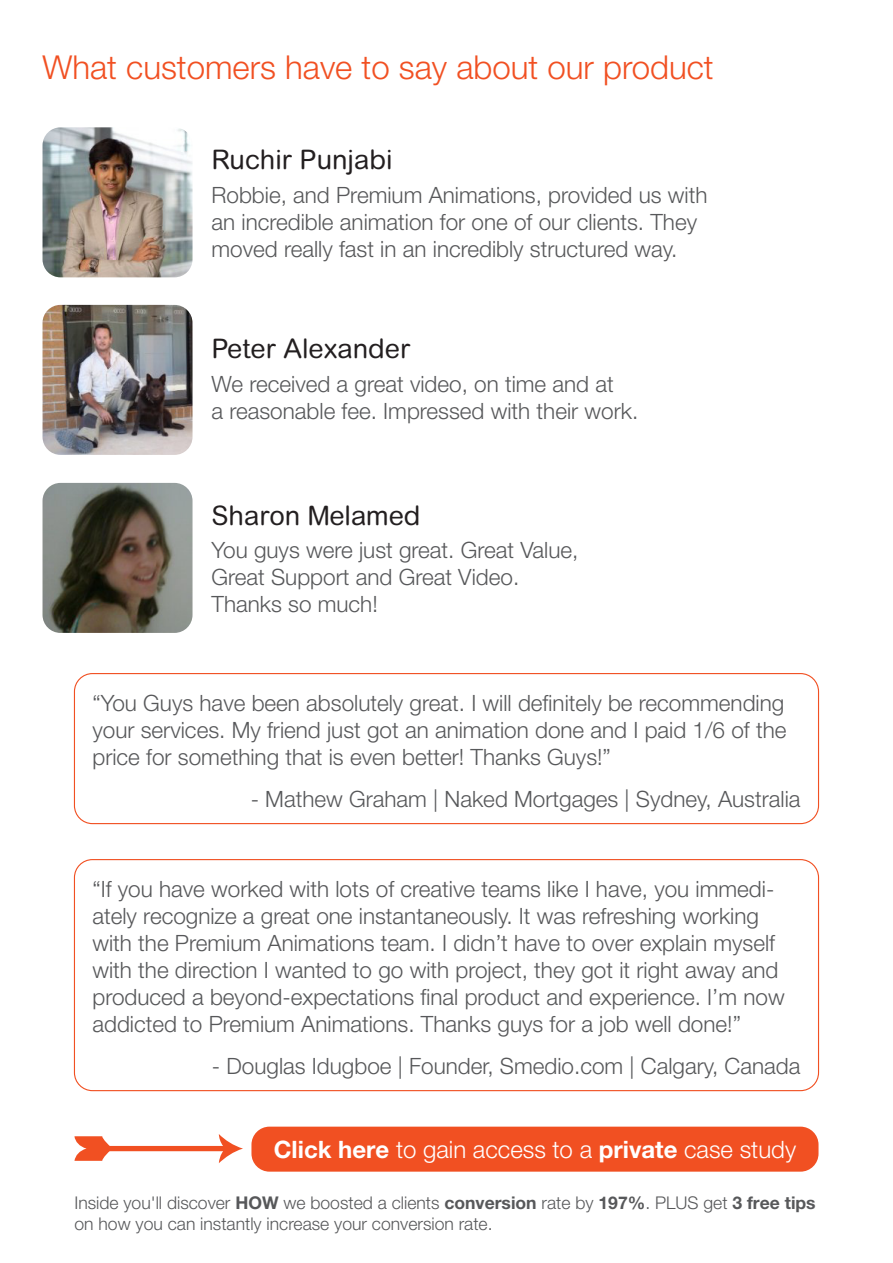
<style>
.page{position:relative;width:893px;height:1263px;background:#fff}
.page>*{position:absolute;margin:0;border:0;box-sizing:border-box;transform-origin:0 0}
.t1{font:300 33px "Helvetica Neue LT Pro";color:#f15022}
.t2{font:27px "Arial Rounded MT Std";color:#231f20}
.t3{font:300 24px "Helvetica Neue LT Pro";color:#fff}
.t4{font:300 22.5px/27px "Helvetica Neue LT Pro";color:#57585a}
.t5{font:300 17.55px/21px "Helvetica Neue LT Pro";color:#57585a}
.s1{font-weight:700}
</style>
<div class="page">
<div style="left:74px;top:673px;width:745px;height:151px;border:1px solid #f15022;border-radius:18px"></div>
<div style="left:74px;top:859px;width:745px;height:232px;border:1px solid #f15022;border-radius:18px"></div>
<img style="left:43px;top:483px;width:150px;height:150px">
<img style="left:43px;top:127px;width:150px;height:150px">
<img style="left:43px;top:305px;width:150px;height:150px">
<div style="left:251px;top:1127px;width:567px;height:45px;background:#f15022;border-radius:18px"></div>
<svg style="left:74px;top:1134px;width:169px;height:29px"></svg>
<p class="t1" style="left:43px;top:47px;width:673px">What customers have to say about our product</p>
<p class="t2" style="left:211px;top:144px;width:183px">Ruchir Punjabi</p>
<p class="t4" style="left:211px;top:181px;width:497px">Robbie, and Premium Animations, provided us with an incredible animation for one of our clients. They moved really fast in an incredibly structured way.</p>
<p class="t2" style="left:211px;top:333px;width:200px">Peter Alexander</p>
<p class="t4" style="left:211px;top:370px;width:428px">We received a great video, on time and at<br>a reasonable fee. Impressed with their work.</p>
<p class="t2" style="left:211px;top:500px;width:211px">Sharon Melamed</p>
<p class="t4" style="left:211px;top:536px;width:368px">You guys were just great. Great Value,<br>Great Support and Great Video.<br>Thanks so much!</p>
<p class="t4" style="left:92px;top:689px;width:695px;text-align:justify">“You Guys have been absolutely great. I will definitely be recommending your services. My friend just got an animation done and I paid 1/6 of the price for something that is even better! Thanks Guys!”</p>
<p class="t4" style="left:251px;top:785px;width:551px">- Mathew Graham | Naked Mortgages | Sydney, Australia</p>
<p class="t4" style="left:92px;top:875px;width:694px">“If you have worked with lots of creative teams like I have, you immedi&shy;ately recognize a great one instantaneously. It was refreshing working with the Premium Animations team. I didn’t have to over explain myself with the direction I wanted to go with project, they got it right away and produced a beyond-expectations final product and experience. I’m now addicted to Premium Animations. Thanks guys for a job well done!”</p>
<p class="t4" style="left:212px;top:1052px;width:590px">- Douglas Idugboe | Founder, Smedio.com | Calgary, Canada</p>
<p class="t3" style="left:274px;top:1134px;width:524px"><span class="s1">Click here</span> to gain access to a <span class="s1">private</span> case study</p>
<p class="t5" style="left:74px;top:1191px;width:743px">Inside you'll discover <span class="s1">HOW</span> we boosted a clients <span class="s1">conversion</span> rate by <span class="s1">197%</span>. PLUS get <span class="s1">3 free tips </span>on how you can instantly increase your conversion rate.</p>
</div>
